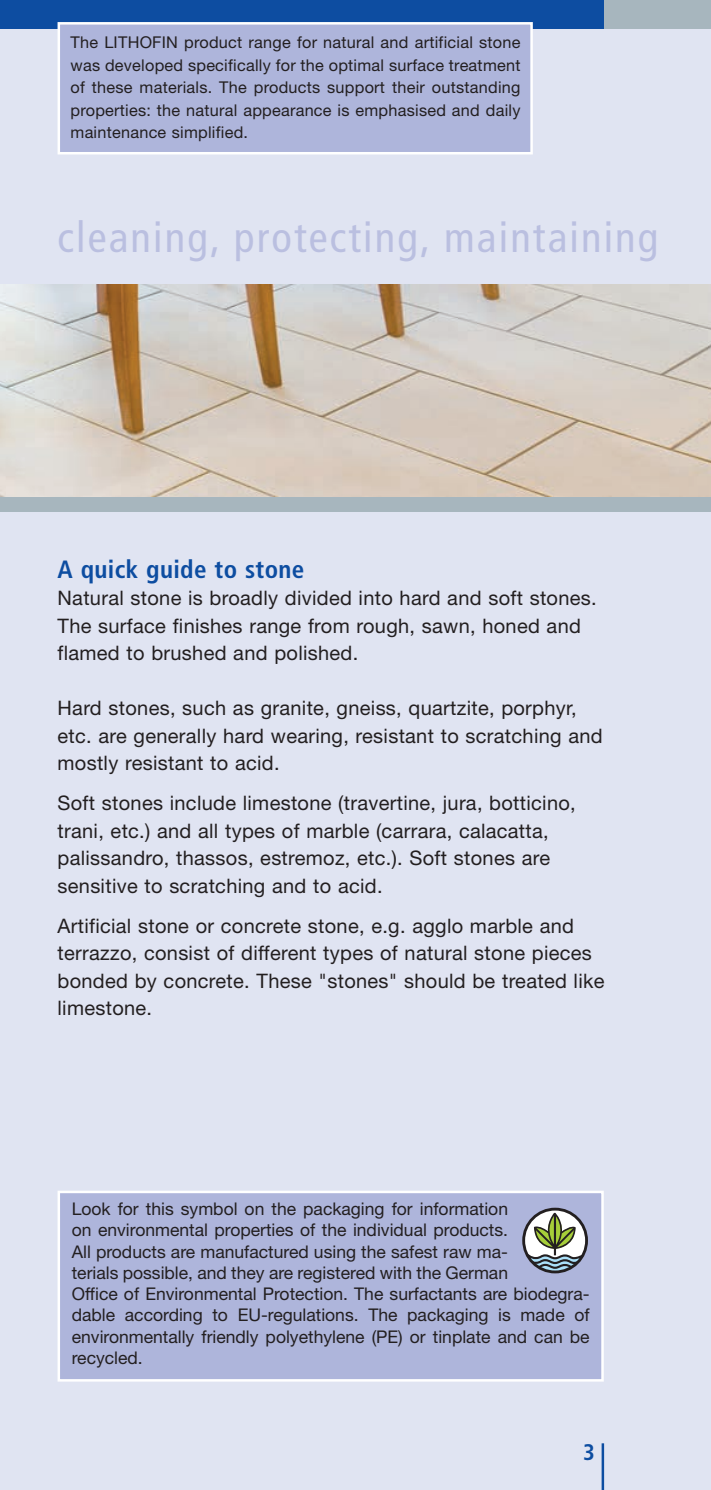
<style>
.page{position:relative;width:711px;height:1490px;background:#fff}
.page>*{position:absolute;margin:0;border:0;box-sizing:border-box;transform-origin:0 0}
.t1{font:condensed 42.5px "Frutiger";letter-spacing:.05em;color:#babfe0}
.t2{font:700 condensed 25px "Frutiger";letter-spacing:.015em;color:#0d4da1}
.t3{font:700 condensed 22.5px "Frutiger";color:#0d4da1}
.t4{font:20px/27.5px "Helvetica Neue";letter-spacing:.015em;color:#231f20}
.t5{font:17.5px/21.2px "Helvetica Neue";color:#231f20}
.t6{font:16.25px/22.5px "Helvetica Neue";letter-spacing:.015em;color:#231f20;text-align:justify}
</style>
<div class="page">
<hr style="left:0;top:0;width:1px;height:1490px;background:#e0e4f2">
<div style="left:1px;top:0;width:709px;height:1490px;background:#e0e4f2"></div>
<img style="left:0;top:284px;width:710px;height:213px">
<hr style="left:601px;top:1443px;width:3px;height:47px;background:#0d4da1">
<div style="left:603px;top:0;width:107px;height:29px;background:#a7b6be"></div>
<div style="left:0;top:0;width:603px;height:29px;background:#0d4da1"></div>
<div style="left:0;top:497px;width:710px;height:14px;background:#a7b6be"></div>
<div style="left:59px;top:1192px;width:544px;height:187px;background:#aeb5db"></div>
<div style="left:57px;top:1191px;width:546px;height:190px;border:2px solid #fff"></div>
<svg style="left:524px;top:1207px;width:61px;height:66px"></svg>
<div style="left:60px;top:25px;width:470px;height:127px;background:#aeb5db"></div>
<div style="left:57px;top:22px;width:475px;height:132px;border:2px solid #fff"></div>
<p class="t6" style="left:70px;top:33px;width:451px">The LITHOFIN product range for natural and artificial stone was developed specifically for the optimal surface treatment of these materials. The products support their outstanding properties: the natural appearance is emphasised and daily maintenance simplified.</p>
<h1 class="t1" style="left:57px;top:220px;width:602px">cleaning, protecting, maintaining</h1>
<p class="t2" style="left:57px;top:559px;width:248px">A quick guide to stone</p>
<p class="t4" style="left:57px;top:586px;width:540px">Natural stone is broadly divided into hard and soft stones.<br>The surface finishes range from rough, sawn, honed and flamed to brushed and polished.</p>
<p class="t4" style="left:57px;top:696px;width:546px">Hard stones, such as granite, gneiss, quartzite, porphyr, etc. are generally hard wearing, resistant to scratching and mostly resistant to acid.</p>
<p class="t4" style="left:57px;top:791px;width:519px">Soft stones include limestone (travertine, jura, botticino, trani, etc.) and all types of marble (carrara, calacatta, palissandro, thassos, estremoz, etc.). Soft stones are sensitive to scratching and to acid.</p>
<p class="t4" style="left:57px;top:914px;width:548px">Artificial stone or concrete stone, e.g. agglo marble and terrazzo, consist of different types of natural stone pieces bonded by concrete. These "stones" should be treated like limestone.</p>
<p class="t5" style="left:72px;top:1200px;width:519px">Look for this symbol on the packaging for information<br>on environmental properties of the individual products.<br>All products are manufactured using the safest raw ma-<br>terials possible, and they are registered with the German<br>Office of Environmental Protection. The surfactants are biodegra&shy;dable according to EU-regulations. The packaging is made of environmentally friendly polyethylene (PE) or tinplate and can be recycled.</p>
<p class="t3" style="left:583px;top:1443px;width:13px">3</p>
</div>
